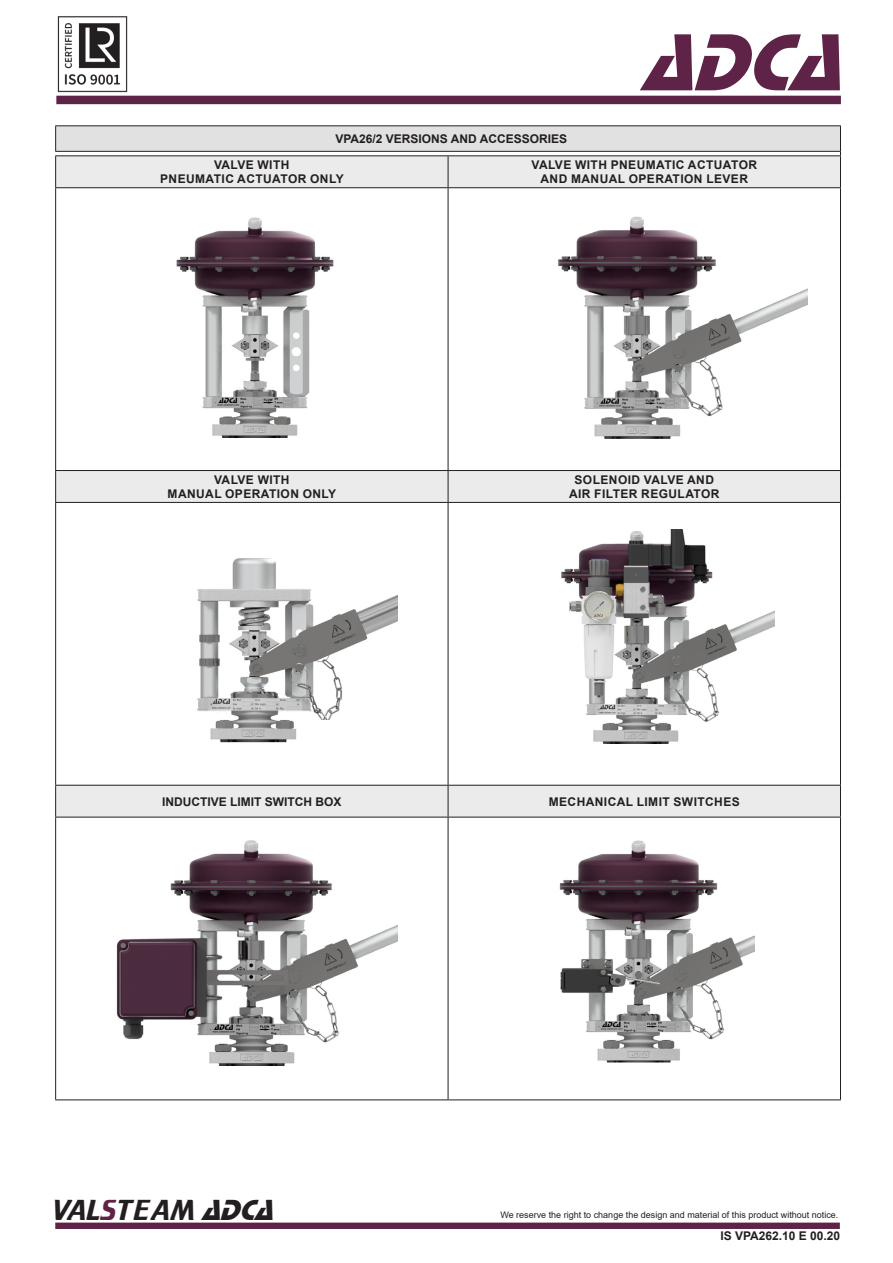
<style>
.page{position:relative;width:893px;height:1263px;background:#fff}
.page>*{position:absolute;margin:0;border:0;box-sizing:border-box;transform-origin:0 0}
.t1{font:italic 84px "Stop D";color:#5f2348}
.t2{font:30px "Trekker";color:#231f20}
.t3{font:700 12px "Arial";letter-spacing:.035em;color:#231f20}
.t4{font:700 12px "Arial";color:#231f20}
.t5{font:9px "Arial";color:#231f20}
.s1{color:#5f2348}
.s2{font-family:"Stop D";font-style:italic}
</style>
<div class="page">
<div style="left:56px;top:96px;width:785px;height:8px;background:#5e2348"></div>
<div style="left:55px;top:1222px;width:785px;height:7px;background:#5f2348;border:2px solid #5f2348"></div>
<img style="left:57px;top:16px;width:71px;height:76px">
<div style="left:56px;top:126px;width:784px;height:25px;background:#e1e1e1"></div>
<svg style="left:56px;top:156px;width:784px;height:661px"></svg>
<svg style="left:840px;top:126px;width:1px;height:29px"></svg>
<hr style="left:448px;top:156px;width:1px;height:31px;background:#231f20">
<hr style="left:840px;top:156px;width:1px;height:31px;background:#231f20">
<hr style="left:55px;top:188px;width:1px;height:282px;background:#231f20">
<hr style="left:448px;top:188px;width:1px;height:282px;background:#231f20">
<hr style="left:840px;top:188px;width:1px;height:282px;background:#231f20">
<hr style="left:448px;top:471px;width:1px;height:31px;background:#231f20">
<hr style="left:840px;top:471px;width:1px;height:31px;background:#231f20">
<hr style="left:55px;top:503px;width:1px;height:282px;background:#231f20">
<hr style="left:448px;top:503px;width:1px;height:282px;background:#231f20">
<hr style="left:840px;top:503px;width:1px;height:282px;background:#231f20">
<hr style="left:448px;top:785px;width:1px;height:32px;background:#231f20">
<hr style="left:840px;top:785px;width:1px;height:32px;background:#231f20">
<hr style="left:55px;top:817px;width:1px;height:282px;background:#231f20">
<hr style="left:448px;top:817px;width:1px;height:282px;background:#231f20">
<hr style="left:840px;top:817px;width:1px;height:282px;background:#231f20">
<hr style="left:55px;top:1099px;width:393px;height:1px;background:#231f20">
<hr style="left:448px;top:1099px;width:393px;height:1px;background:#231f20">
<hr style="left:55px;top:125px;width:393px;height:1px;background:#231f20">
<svg style="left:55px;top:126px;width:1px;height:25px"></svg>
<hr style="left:448px;top:125px;width:393px;height:1px;background:#231f20">
<hr style="left:55px;top:151px;width:393px;height:1px;background:#231f20">
<hr style="left:448px;top:151px;width:393px;height:1px;background:#231f20">
<hr style="left:55px;top:155px;width:393px;height:1px;background:#231f20">
<hr style="left:55px;top:156px;width:1px;height:31px;background:#231f20">
<hr style="left:448px;top:155px;width:393px;height:1px;background:#231f20">
<hr style="left:55px;top:187px;width:393px;height:1px;background:#231f20">
<hr style="left:448px;top:187px;width:393px;height:1px;background:#231f20">
<hr style="left:55px;top:470px;width:393px;height:1px;background:#231f20">
<hr style="left:55px;top:471px;width:1px;height:31px;background:#231f20">
<hr style="left:448px;top:470px;width:393px;height:1px;background:#231f20">
<hr style="left:55px;top:502px;width:393px;height:1px;background:#231f20">
<hr style="left:448px;top:502px;width:393px;height:1px;background:#231f20">
<hr style="left:55px;top:785px;width:393px;height:1px;background:#231f20">
<hr style="left:55px;top:785px;width:1px;height:32px;background:#231f20">
<hr style="left:448px;top:785px;width:393px;height:1px;background:#231f20">
<hr style="left:55px;top:817px;width:393px;height:1px;background:#231f20">
<hr style="left:448px;top:817px;width:393px;height:1px;background:#231f20">
<img style="left:559px;top:840px;width:196px;height:200px">
<img style="left:116px;top:840px;width:282px;height:212px">
<img style="left:184px;top:695px;width:126px;height:47px">
<img style="left:570px;top:1035px;width:125px;height:27px">
<img style="left:209px;top:1052px;width:86px;height:14px">
<img style="left:568px;top:424px;width:125px;height:15px">
<img style="left:186px;top:424px;width:125px;height:14px">
<img style="left:567px;top:730px;width:125px;height:14px">
<p class="t4" style="left:335px;top:130px;width:233px">VPA26/2 VERSIONS AND ACCESSORIES</p>
<h1 class="t1" style="left:641px;top:14px;width:227px">ADCA</h1>
<p class="t3" style="left:214px;top:156px;width:77px">VALVE WITH</p>
<p class="t3" style="left:160px;top:171px;width:185px">PNEUMATIC ACTUATOR ONLY</p>
<p class="t3" style="left:214px;top:471px;width:77px">VALVE WITH</p>
<p class="t3" style="left:168px;top:485px;width:170px">MANUAL OPERATION ONLY</p>
<p class="t3" style="left:531px;top:156px;width:227px">VALVE WITH PNEUMATIC ACTUATOR</p>
<p class="t3" style="left:540px;top:171px;width:209px">AND MANUAL OPERATION LEVER</p>
<p class="t3" style="left:575px;top:471px;width:141px">SOLENOID VALVE AND</p>
<p class="t3" style="left:569px;top:485px;width:152px">AIR FILTER REGULATOR</p>
<p class="t4" style="left:162px;top:793px;width:181px">INDUCTIVE LIMIT SWITCH BOX</p>
<p class="t3" style="left:549px;top:793px;width:193px">MECHANICAL LIMIT SWITCHES</p>
<p class="t2" style="left:52px;top:1193px;width:232px">VAL<span class="s1">S</span>TEAM <span class="s2">ADCA</span></p>
<p class="t5" style="left:500px;top:1209px;width:340px">We reserve the right to change the design and material of this product without notice.</p>
<p class="t4" style="left:720px;top:1227px;width:121px">IS VPA262.10 E 00.20</p>
</div>
